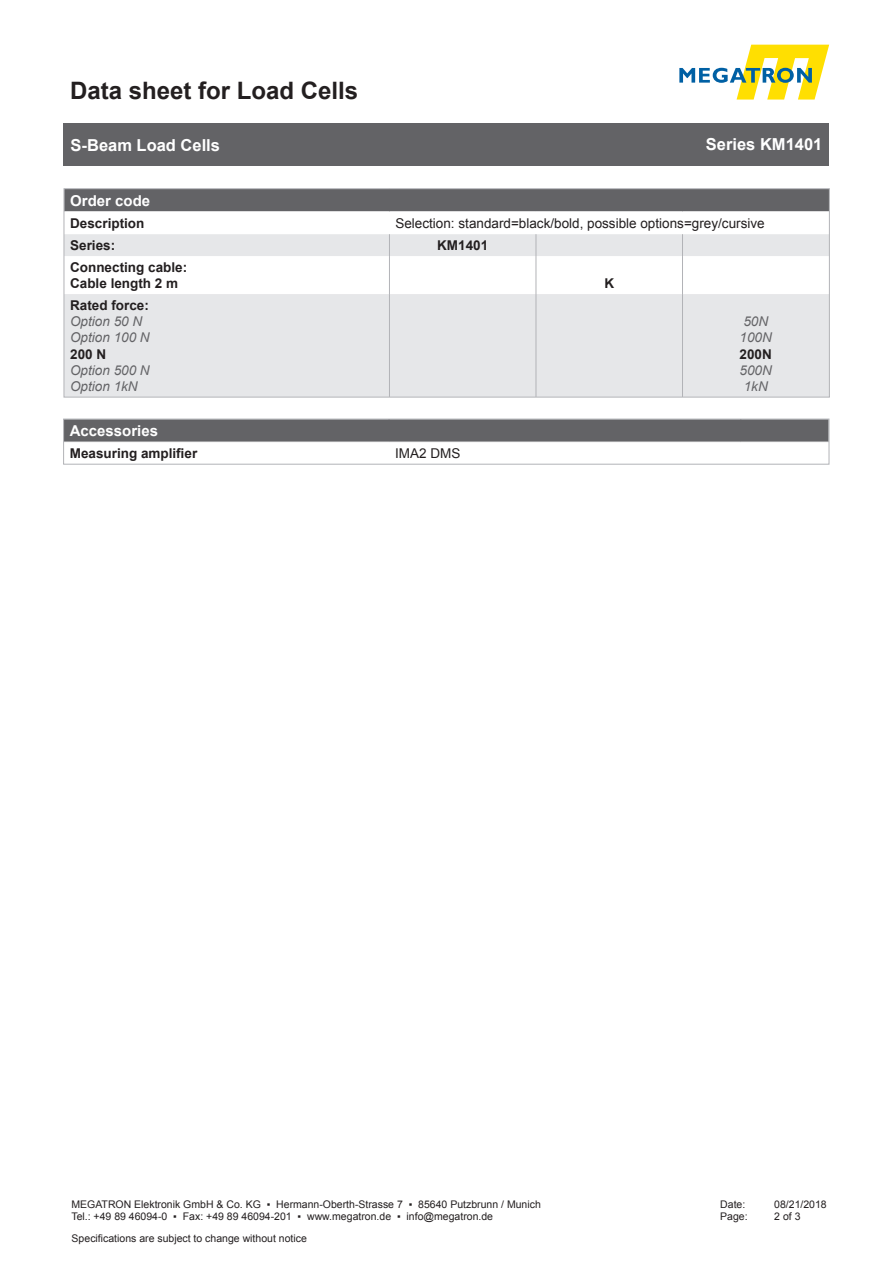
<style>
.page{position:relative;width:893px;height:1263px;background:#fff}
.page>*{position:absolute;margin:0;border:0;box-sizing:border-box;transform-origin:0 0}
.t1{font:700 24px "Arial";color:#231f20}
.t2{font:700 16.5px "Arial";color:#fff}
.t3{font:700 15px "Arial";color:#fff}
.t4{font:700 13.5px "Arial";color:#231f20}
.t5{font:13.5px "Arial";color:#231f20}
.t6{font:italic 13.5px "Arial";color:#636366}
.t7{font:10.5px/12.6px "Arial";color:#231f20}
</style>
<div class="page">
<svg style="left:679px;top:45px;width:150px;height:55px"></svg>
<div style="left:64px;top:123px;width:765px;height:43px;background:#636366"></div>
<svg style="left:66px;top:234px;width:762px;height:161px;fill:#e6e7e9"></svg>
<div style="left:66px;top:191px;width:762px;height:20px;background:#636366"></div>
<svg style="left:389px;top:234px;width:1px;height:22px"></svg>
<svg style="left:536px;top:234px;width:1px;height:22px"></svg>
<svg style="left:682px;top:234px;width:1px;height:22px"></svg>
<hr style="left:389px;top:256px;width:1px;height:38px;background:#b2b3b7">
<hr style="left:536px;top:256px;width:1px;height:38px;background:#b2b3b7">
<hr style="left:682px;top:256px;width:1px;height:38px;background:#b2b3b7">
<hr style="left:389px;top:294px;width:1px;height:103px;background:#b2b3b7">
<hr style="left:536px;top:294px;width:1px;height:103px;background:#b2b3b7">
<hr style="left:682px;top:294px;width:1px;height:103px;background:#b2b3b7">
<div style="left:64px;top:189px;width:766px;height:208px;border:1px solid #b2b3b7"></div>
<div style="left:65px;top:421px;width:762px;height:21px;background:#636366"></div>
<div style="left:63px;top:419px;width:766px;height:45px;border:1px solid #b2b3b7"></div>
<h1 class="t1" style="left:70px;top:74px;width:290px">Data sheet for Load Cells</h1>
<h2 class="t2" style="left:71px;top:134px;width:151px">S-Beam Load Cells</h2>
<h2 class="t2" style="left:706px;top:133px;width:118px">Series KM1401</h2>
<p class="t3" style="left:70px;top:191px;width:82px">Order code</p>
<p class="t4" style="left:70px;top:214px;width:76px">Description</p>
<p class="t5" style="left:395px;top:215px;width:371px">Selection: standard=black/bold, possible options=grey/cursive</p>
<p class="t4" style="left:70px;top:236px;width:47px">Series:</p>
<p class="t4" style="left:437px;top:236px;width:53px">KM1401</p>
<p class="t4" style="left:70px;top:258px;width:119px">Connecting cable:</p>
<p class="t4" style="left:70px;top:274px;width:110px">Cable length 2 m</p>
<p class="t4" style="left:604px;top:274px;width:11px">K</p>
<p class="t4" style="left:70px;top:296px;width:80px">Rated force:</p>
<p class="t6" style="left:70px;top:313px;width:74px">Option 50 N</p>
<p class="t6" style="left:70px;top:329px;width:81px">Option 100 N</p>
<p class="t4" style="left:70px;top:345px;width:38px">200 N</p>
<p class="t6" style="left:70px;top:361px;width:81px">Option 500 N</p>
<p class="t6" style="left:70px;top:377px;width:69px">Option 1kN</p>
<p class="t6" style="left:743px;top:313px;width:26px">50N</p>
<p class="t6" style="left:740px;top:329px;width:34px">100N</p>
<p class="t4" style="left:740px;top:345px;width:34px">200N</p>
<p class="t6" style="left:740px;top:361px;width:34px">500N</p>
<p class="t6" style="left:744px;top:377px;width:26px">1kN</p>
<p class="t3" style="left:70px;top:421px;width:90px">Accessories</p>
<p class="t4" style="left:70px;top:444px;width:129px">Measuring amplifier</p>
<p class="t5" style="left:395px;top:444px;width:67px">IMA2 DMS</p>
<p class="t7" style="left:71px;top:1198px;width:471px">MEGATRON Elektronik GmbH &amp; Co. KG ▪ Hermann-Oberth-Strasse 7 ▪ 85640 Putzbrunn / Munich<br>Tel.: +49 89 46094-0 ▪ Fax: +49 89 46094-201 ▪ www.megatron.de ▪ info@megatron.de</p>
<p class="t7" style="left:720px;top:1198px;width:27px">Date:</p>
<p class="t7" style="left:774px;top:1198px;width:54px">08/21/2018</p>
<p class="t7" style="left:720px;top:1210px;width:29px">Page:</p>
<p class="t7" style="left:774px;top:1210px;width:28px">2 of 3</p>
<p class="t7" style="left:72px;top:1232px;width:237px">Specifications are subject to change without notice</p>
</div>
